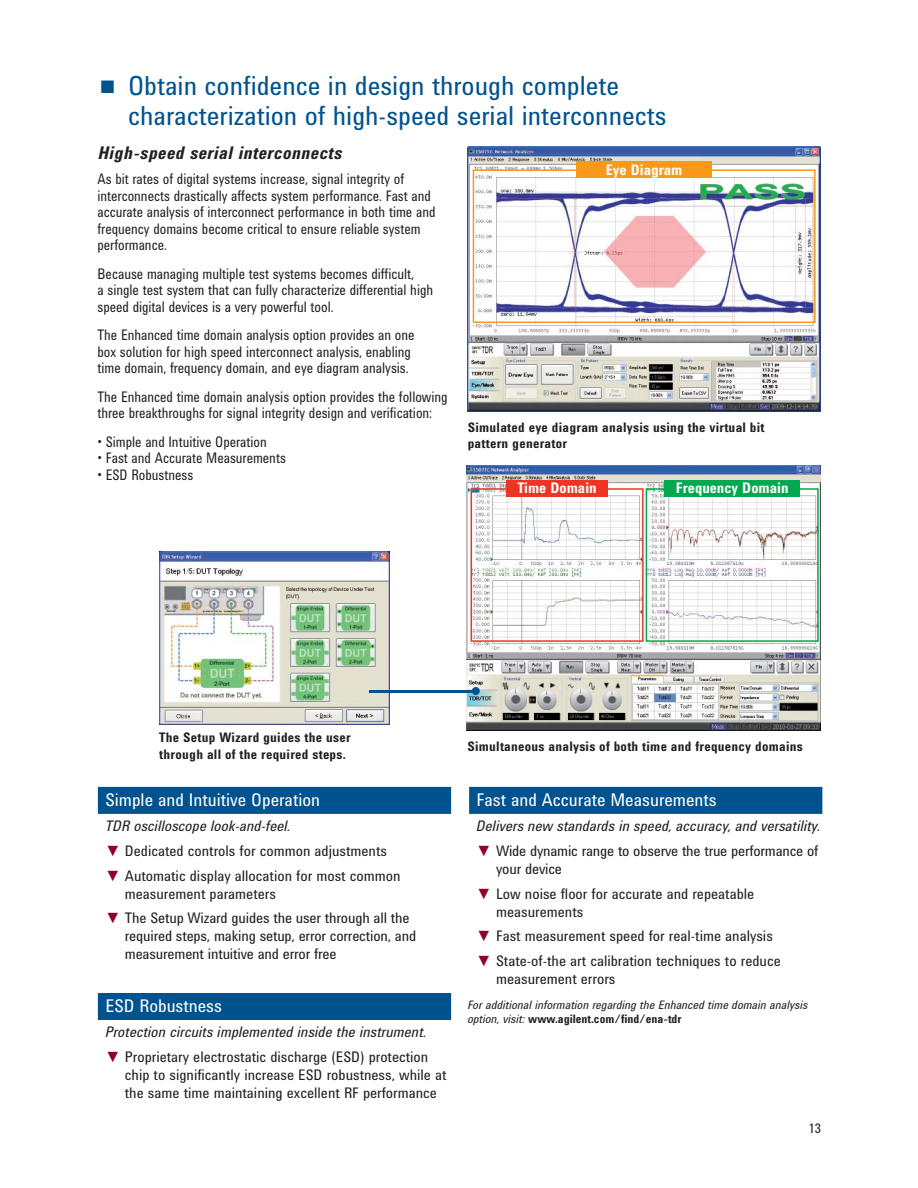
<style>
.page{position:relative;width:918px;height:1188px;background:#fff}
.page>*{position:absolute;margin:0;border:0;box-sizing:border-box;transform-origin:0 0}
.t1{font:27px/30px "Agilent Condensed CFF";color:#00538e}
.t2{font:18px "Agilent Condensed CFF";color:#fff}
.t3{font:italic 700 18px "Agilent Condensed CFF";letter-spacing:.02em;color:#231f20}
.t4{font:15px/16.5px "Agilent Condensed CFF";color:#231f20;scale:.9 1}
.t5{font:15px/18px "Agilent Condensed CFF";color:#231f20}
.t6{font:italic 15px "Agilent Condensed CFF";color:#231f20}
.t7{font:700 15px "Agilent Condensed CFF";color:#fff}
.t8{font:700 13.5px/16.2px "Agilent Condensed CFF";letter-spacing:.02em;color:#231f20}
.t9{font:13.5px "Agilent Condensed CFF";color:#231f20}
.t10{font:italic 12px/14.4px "Agilent Condensed CFF";color:#231f20}
.s1{color:#900027}
.s2{font-weight:700;font-style:normal}
</style>
<div class="page">
<div style="left:98px;top:787px;width:353px;height:27px;background:#00538e"></div>
<div style="left:98px;top:993px;width:353px;height:27px;background:#00538e"></div>
<div style="left:469px;top:787px;width:353px;height:27px;background:#00538e"></div>
<img style="left:467px;top:466px;width:353px;height:264px">
<div style="left:471px;top:488px;width:173px;height:154px;border:2px solid #ee3424"></div>
<div style="left:646px;top:488px;width:173px;height:154px;border:2px solid #00a94f"></div>
<div style="left:506px;top:480px;width:102px;height:17px;background:#ee3424"></div>
<div style="left:664px;top:480px;width:136px;height:17px;background:#00a94f"></div>
<img style="left:468px;top:147px;width:352px;height:264px">
<div style="left:473px;top:169px;width:343px;height:154px;border:2px solid #f8991c"></div>
<div style="left:576px;top:161px;width:136px;height:17px;background:#f8991c"></div>
<img style="left:159px;top:552px;width:231px;height:173px">
<hr style="left:369px;top:690px;width:105px;height:2px;background:#00538e">
<div style="left:472px;top:687px;width:8px;height:8px;background:#00538e;border-radius:50%"></div>
<h1 class="t1" style="left:128px;top:73px;width:540px;text-indent:-29px">■ Obtain confidence in design through complete characterization of high-speed serial interconnects</h1>
<p class="t3" style="left:98px;top:147px;width:245px">High-speed serial interconnects</p>
<p class="t4" style="left:98px;top:172px;width:377px">As bit rates of digital systems increase, signal integrity of interconnects drastically affects system performance. Fast and accurate analysis of interconnect performance in both time and frequency domains become critical to ensure reliable system performance.</p>
<p class="t4" style="left:98px;top:267px;width:375px">Because managing multiple test systems becomes difficult,<br>a single test system that can fully characterize differential high speed digital devices is a very powerful tool.</p>
<p class="t4" style="left:98px;top:328px;width:354px">The Enhanced time domain analysis option provides an one box solution for high speed interconnect analysis, enabling time domain, frequency domain, and eye diagram analysis.</p>
<p class="t4" style="left:98px;top:390px;width:390px">The Enhanced time domain analysis option provides the following three breakthroughs for signal integrity design and verification:</p>
<p class="t4" style="left:98px;top:435px;width:190px">• Simple and Intuitive Operation</p>
<p class="t4" style="left:98px;top:451px;width:211px">• Fast and Accurate Measurements</p>
<p class="t4" style="left:98px;top:468px;width:108px">• ESD Robustness</p>
<p class="t7" style="left:606px;top:164px;width:78px">Eye Diagram</p>
<p class="t8" style="left:468px;top:421px;width:298px">Simulated eye diagram analysis using the virtual bit pattern generator</p>
<p class="t7" style="left:517px;top:483px;width:81px">Time Domain</p>
<p class="t7" style="left:676px;top:483px;width:114px">Frequency Domain</p>
<p class="t8" style="left:159px;top:731px;width:193px">The Setup Wizard guides the user through all of the required steps.</p>
<p class="t2" style="left:105px;top:794px;width:216px">Simple and Intuitive Operation</p>
<p class="t6" style="left:105px;top:820px;width:187px">TDR oscilloscope look-and-feel.</p>
<p class="t5" style="left:105px;top:843px;width:283px"><span class="s1">▼</span> Dedicated controls for common adjustments</p>
<p class="t5" style="left:125px;top:868px;width:277px;text-indent:-19px"><span class="s1">▼</span> Automatic display allocation for most common measurement parameters</p>
<p class="t5" style="left:125px;top:911px;width:293px;text-indent:-19px"><span class="s1">▼</span> The Setup Wizard guides the user through all the required steps, making setup, error correction, and measurement intuitive and error free</p>
<p class="t2" style="left:105px;top:1000px;width:118px">ESD Robustness</p>
<p class="t6" style="left:105px;top:1027px;width:323px">Protection circuits implemented inside the instrument.</p>
<p class="t5" style="left:125px;top:1049px;width:323px;text-indent:-19px"><span class="s1">▼</span> Proprietary electrostatic discharge (ESD) protection chip to significantly increase ESD robustness, while at the same time maintaining excellent RF performance</p>
<p class="t8" style="left:467px;top:740px;width:337px">Simultaneous analysis of both time and frequency domains</p>
<p class="t2" style="left:477px;top:794px;width:242px">Fast and Accurate Measurements</p>
<p class="t6" style="left:477px;top:820px;width:346px">Delivers new standards in speed, accuracy, and versatility.</p>
<p class="t5" style="left:496px;top:843px;width:324px;text-indent:-19px"><span class="s1">▼</span> Wide dynamic range to observe the true performance of your device</p>
<p class="t5" style="left:496px;top:886px;width:260px;text-indent:-19px"><span class="s1">▼</span> Low noise floor for accurate and repeatable measurements</p>
<p class="t5" style="left:477px;top:929px;width:298px"><span class="s1">▼</span> Fast measurement speed for real-time analysis</p>
<p class="t5" style="left:496px;top:953px;width:286px;text-indent:-19px"><span class="s1">▼</span> State-of-the art calibration techniques to reduce measurement errors</p>
<p class="t10" style="left:468px;top:999px;width:342px">For additional information regarding the Enhanced time domain analysis option, visit: <span class="s2">www.agilent.com/find/ena-tdr</span></p>
<p class="t9" style="left:809px;top:1123px;width:14px">13</p>
</div>
